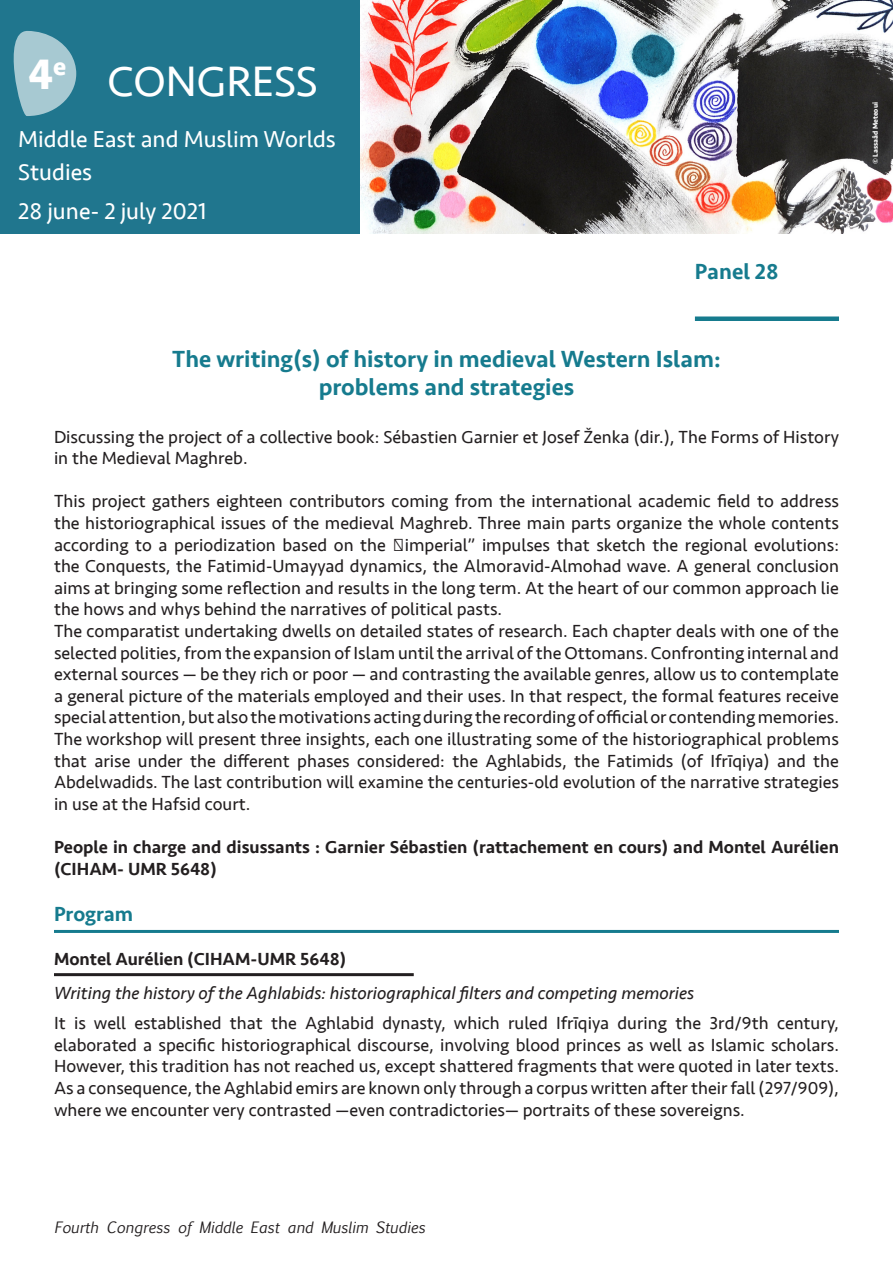
<style>
.page{position:relative;width:893px;height:1263px;background:#fff}
.page>*{position:absolute;margin:0;border:0;box-sizing:border-box;transform-origin:0 0}
.t1{font:43.8px "Seravek";color:#fff}
.t2{font:700 43.8px "Seravek";color:#fff}
.Titre_principal{font:500 24px/28.8px "Seravek";color:#167b8e;text-align:center}
.t3{font:23.7px/32.8px "Seravek";color:#fff}
.Atelier{font:500 22.5px "Seravek";color:#167b8e}
.Programme{font:500 21px "Seravek";color:#167b8e}
.Texte{font:18px/21.6px "Seravek";color:#231f20;text-align:justify}
.Responsable_Discutan{font:500 18px/21.6px "Seravek";color:#231f20}
.Titre_communication{font:italic 18px "Seravek";color:#231f20}
.Intervenants{font:500 18px "Seravek";color:#231f20}
.t4{font:italic 15px "Euphemia UCAS";color:#231f20}
.t5{font:700 7.35px "Seravek";color:#fff}
</style>
<div class="page">
<img style="left:360px;top:0;width:533px;height:234px">
<div style="left:0;top:0;width:360px;height:234px;background:#20768e"></div>
<svg style="left:13px;top:31px;width:63px;height:85px"></svg>
<div style="left:695px;top:316px;width:144px;height:5px;background:#167b8e"></div>
<hr style="left:54px;top:930px;width:785px;height:3px;background:#167b8e">
<hr style="left:54px;top:973px;width:360px;height:3px;background:#231f20">
<h1 class="t2" style="left:28px;top:39px;width:40px">4<sup>e</sup></h1>
<h1 class="t1" style="left:108px;top:48px;width:212px">CONGRESS</h1>
<h3 class="t3" style="left:18px;top:123px;width:319px">Middle East and Muslim Worlds<br>Studies</h3>
<h3 class="t3" style="left:18px;top:195px;width:190px">28 june- 2 july 2021</h3>
<p class="Atelier" style="left:695px;top:257px;width:85px">Panel 28</p>
<p class="Titre_principal" style="left:172px;top:344px;width:550px">The writing(s) of history in medieval Western Islam: problems and strategies</p>
<p class="Texte" style="left:54px;top:426px;width:786px">Discussing the project of a collective book: Sébastien Garnier et Josef Ženka (dir.), The Forms of History in the Medieval Maghreb.</p>
<p class="Texte" style="left:54px;top:490px;width:786px">This project gathers eighteen contributors coming from the international academic field to address the historiographical issues of the medieval Maghreb. Three main parts organize the whole contents according to a periodization based on the ‟imperial” impulses that sketch the regional evolutions: the Conquests, the Fatimid-Umayyad dynamics, the Almoravid-Almohad wave. A general conclusion aims at bringing some reflection and results in the long term. At the heart of our common approach lie the hows and whys behind the narratives of political pasts.</p>
<p class="Texte" style="left:54px;top:620px;width:786px">The comparatist undertaking dwells on detailed states of research. Each chapter deals with one of the selected polities, from the expansion of Islam until the arrival of the Ottomans. Confronting internal and external sources — be they rich or poor — and contrasting the available genres, allow us to contemplate a general picture of the materials employed and their uses. In that respect, the formal features receive special attention, but also the motivations acting during the recording of official or contending memories.</p>
<p class="Texte" style="left:54px;top:728px;width:786px">The workshop will present three insights, each one illustrating some of the historiographical problems that arise under the different phases considered: the Aghlabids, the Fatimids (of Ifrīqiya) and the Abdelwadids. The last contribution will examine the centuries-old evolution of the narrative strategies in use at the Hafsid court.</p>
<p class="Responsable_Discutan" style="left:54px;top:836px;width:786px">People in charge and disussants : Garnier Sébastien (rattachement en cours) and Montel Aurélien (CIHAM- UMR 5648)</p>
<p class="Programme" style="left:54px;top:901px;width:81px">Program</p>
<p class="Intervenants" style="left:54px;top:947px;width:294px">Montel Aurélien (CIHAM-UMR 5648)</p>
<p class="Titre_communication" style="left:54px;top:979px;width:642px">Writing the history of the Aghlabids: historiographical filters and competing memories</p>
<p class="Texte" style="left:54px;top:1012px;width:786px">It is well established that the Aghlabid dynasty, which ruled Ifrīqiya during the 3rd/9th century, elaborated a specific historiographical discourse, involving blood princes as well as Islamic scholars.<br>However, this tradition has not reached us, except shattered fragments that were quoted in later texts.<br>As a consequence, the Aghlabid emirs are known only through a corpus written after their fall (297/909), where we encounter very contrasted —even contradictories— portraits of these sovereigns.</p>
<p class="t5" style="left:869px;top:164px;width:64px;rotate:-90deg">© Lassaâd Meteoui</p>
<p class="t4" style="left:54px;top:1216px;width:373px">Fourth Congress of Middle East and Muslim Studies</p>
</div>
